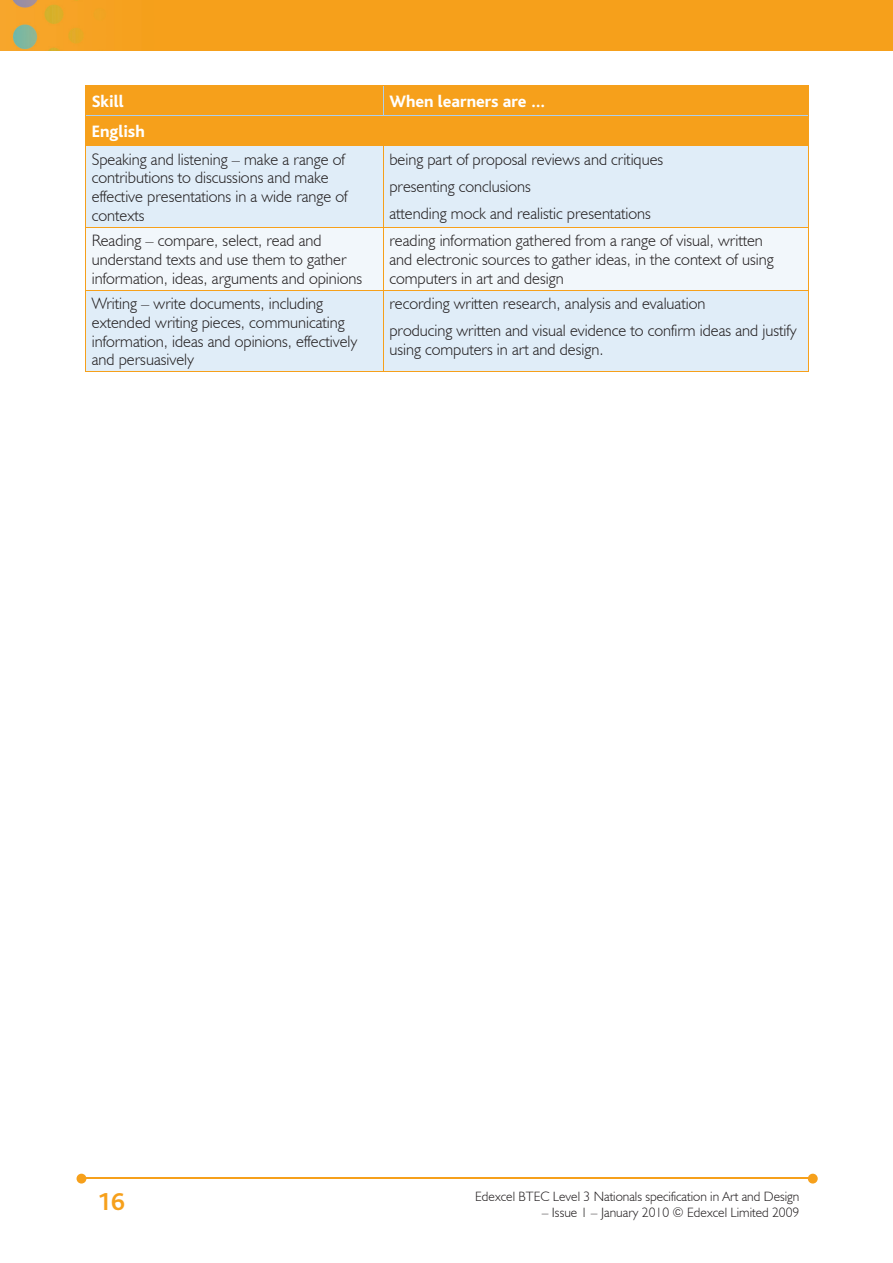
<style>
.page{position:relative;width:893px;height:1263px;background:#fff}
.page>*{position:absolute;margin:0;border:0;box-sizing:border-box;transform-origin:0 0}
.t1{font:700 25.5px "Bliss";color:#f6a01b}
.t2{font:800 17.25px "Bliss";color:#fff}
.t3{font:300 16.5px/18.8px "Humanist 521 BT";color:#231f20}
.t4{font:300 13.5px "Humanist 521 BT";color:#231f20}
</style>
<div class="page">
<img style="left:0;top:0;width:893px;height:51px">
<hr style="left:82px;top:1178px;width:728px;height:1px;background:#f6a01b">
<svg style="left:808px;top:1174px;width:10px;height:9px"></svg>
<svg style="left:77px;top:1174px;width:9px;height:9px"></svg>
<div style="left:86px;top:146px;width:722px;height:225px;background:#e0edf8"></div>
<div style="left:86px;top:228px;width:722px;height:62px;background:#f2f7fb"></div>
<div style="left:85px;top:85px;width:724px;height:60px;background:#f6a01b"></div>
<hr style="left:85px;top:146px;width:1px;height:81px;background:#f6a01b">
<hr style="left:85px;top:145px;width:298px;height:1px;background:#f6a01b">
<hr style="left:383px;top:146px;width:1px;height:81px;background:#f6a01b">
<hr style="left:808px;top:146px;width:1px;height:81px;background:#f6a01b">
<hr style="left:383px;top:145px;width:426px;height:1px;background:#f6a01b">
<hr style="left:85px;top:228px;width:1px;height:62px;background:#f6a01b">
<hr style="left:85px;top:227px;width:298px;height:1px;background:#f6a01b">
<hr style="left:383px;top:228px;width:1px;height:62px;background:#f6a01b">
<hr style="left:808px;top:228px;width:1px;height:62px;background:#f6a01b">
<hr style="left:383px;top:227px;width:426px;height:1px;background:#f6a01b">
<hr style="left:85px;top:290px;width:1px;height:81px;background:#f6a01b">
<hr style="left:85px;top:290px;width:298px;height:1px;background:#f6a01b">
<hr style="left:383px;top:290px;width:1px;height:81px;background:#f6a01b">
<hr style="left:808px;top:290px;width:1px;height:81px;background:#f6a01b">
<hr style="left:383px;top:290px;width:426px;height:1px;background:#f6a01b">
<hr style="left:85px;top:371px;width:298px;height:1px;background:#f6a01b">
<hr style="left:383px;top:371px;width:426px;height:1px;background:#f6a01b">
<p class="t2" style="left:92px;top:93px;width:33px">Skill</p>
<p class="t2" style="left:389px;top:93px;width:158px">When learners are …</p>
<p class="t2" style="left:92px;top:123px;width:55px">English</p>
<p class="t3" style="left:92px;top:149px;width:257px">Speaking and listening – make a range of contributions to discussions and make effective presentations in a wide range of contexts</p>
<p class="t3" style="left:389px;top:145px;width:275px;line-height:27.3px">being part of proposal reviews and critiques presenting conclusions<br>attending mock and realistic presentations</p>
<p class="t3" style="left:92px;top:231px;width:272px">Reading – compare, select, read and understand texts and use them to gather information, ideas, arguments and opinions</p>
<p class="t3" style="left:389px;top:231px;width:386px">reading information gathered from a range of visual, written and electronic sources to gather ideas, in the context of using computers in art and design</p>
<p class="t3" style="left:92px;top:294px;width:267px">Writing – write documents, including extended writing pieces, communicating information, ideas and opinions, effectively and persuasively</p>
<p class="t3" style="left:389px;top:289px;width:409px;line-height:27.3px">recording written research, analysis and evaluation<br>producing written and visual evidence to confirm ideas and justify</p>
<p class="t3" style="left:389px;top:340px;width:216px">using computers in art and design.</p>
<h1 class="t1" style="left:97px;top:1189px;width:29px">16</h1>
<p class="t4" style="left:475px;top:1188px;width:326px">Edexcel BTEC Level 3 Nationals specification in Art and Design</p>
<p class="t4" style="left:542px;top:1204px;width:259px">– Issue 1 – January 2010 © Edexcel Limited 2009</p>
</div>
